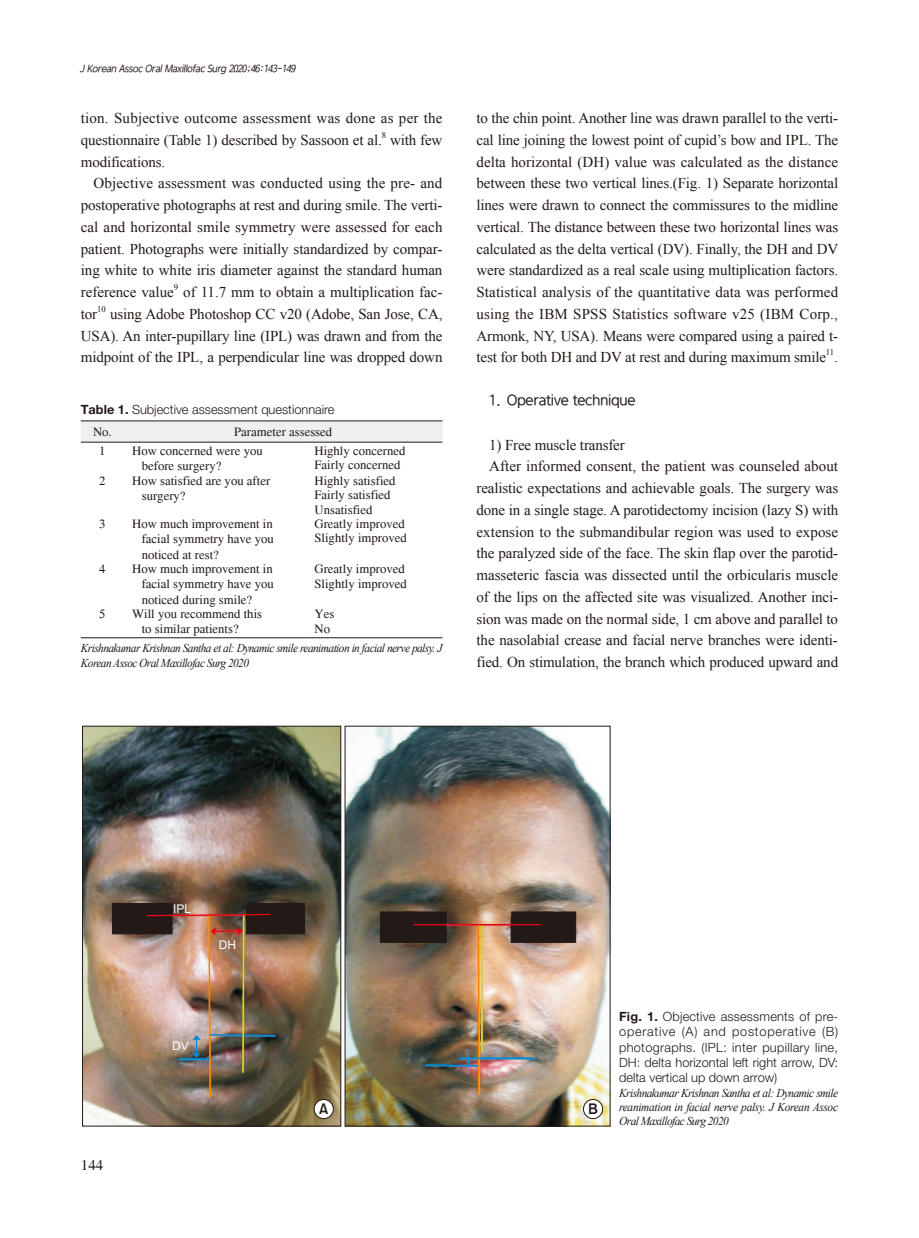
<style>
.page{position:relative;width:919px;height:1238px;background:#fff}
.page>*{position:absolute;margin:0;border:0;box-sizing:border-box;transform-origin:0 0}
.t1{font:15px/21.8px "Times New Roman";letter-spacing:-.01em;color:#231916;text-align:justify}
.t2{font:15px/21.8px "Times New Roman";letter-spacing:.015em;color:#231916}
.t3{font:15px "Times New Roman";letter-spacing:.01em;color:#231916}
.t4{font:15px "Bareun Dotum 1";letter-spacing:-.03em;color:#231916;scale:.95 1}
.t5{font:15px "Times";color:#231916}
.t6{font:15px "Gothic 725 BT Bold A";color:#231916}
.t7{font:12.75px/15.3px "Times";color:#231916}
.t8{font:300 12.75px/15.3px "Helvetica Neue LT Pro";color:#231916;text-align:justify}
.t9{font:italic 12px/14.4px "Times New Roman";letter-spacing:-.05em;color:#231916;scale:.95 1}
.t10{font:12px "Arial";color:#fff}
.t11{font:italic 10.5px "Bareun Dotum 1";color:#231916;scale:.9 1}
.t12{font:8.7px "Times New Roman";color:#231916}
.s1{font-weight:700}
</style>
<div class="page">
<svg style="left:81px;top:421px;width:361px;height:21px"></svg>
<hr style="left:81px;top:420px;width:43px;height:1px;background:#231916">
<hr style="left:124px;top:420px;width:182px;height:1px;background:#231916">
<hr style="left:306px;top:420px;width:136px;height:1px;background:#231916">
<hr style="left:306px;top:442px;width:136px;height:1px;background:#231916">
<hr style="left:81px;top:442px;width:43px;height:1px;background:#231916">
<hr style="left:124px;top:442px;width:182px;height:1px;background:#231916">
<hr style="left:81px;top:637px;width:43px;height:1px;background:#231916">
<hr style="left:124px;top:637px;width:182px;height:1px;background:#231916">
<hr style="left:306px;top:637px;width:136px;height:1px;background:#231916">
<img style="left:82px;top:725px;width:528px;height:401px">
<hr style="left:477px;top:925px;width:2px;height:168px;background:#f08300">
<hr style="left:481px;top:925px;width:1px;height:126px;background:#dbe000">
<hr style="left:459px;top:1057px;width:75px;height:2px;background:#008cd6">
<svg style="left:423px;top:1058px;width:56px;height:9px"></svg>
<div style="left:112px;top:903px;width:33px;height:31px;background:#231916"></div>
<div style="left:143px;top:903px;width:29px;height:10px;background:#231916"></div>
<div style="left:272px;top:903px;width:33px;height:31px;background:#231916"></div>
<div style="left:246px;top:903px;width:29px;height:10px;background:#231916"></div>
<div style="left:380px;top:911px;width:33px;height:31px;background:#231916;border:1px solid #231916"></div>
<div style="left:404px;top:919px;width:42px;height:23px;background:#231916"></div>
<div style="left:405px;top:911px;width:41px;height:10px;background:#231916;border:1px solid #231916"></div>
<div style="left:543px;top:911px;width:33px;height:31px;background:#231916;border:1px solid #231916"></div>
<div style="left:511px;top:918px;width:42px;height:24px;background:#231916"></div>
<div style="left:511px;top:911px;width:42px;height:10px;background:#231916;border:1px solid #231916"></div>
<img style="left:145px;top:913px;width:131px;height:186px">
<hr style="left:413px;top:924px;width:127px;height:1px;background:#e60013">
<p class="t11" style="left:80px;top:64px;width:243px">J Korean Assoc OralMaxillofac Surg 2020;46:143-149</p>
<p class="t2" style="left:81px;top:107px;width:363px">tion. Subjective outcome assessment was done as per the questionnaire (Table 1) described by Sassoon et al.</p>
<p class="t12" style="left:381px;top:129px;width:6px">8</p>
<p class="t1" style="left:390px;top:129px;width:54px">with few</p>
<p class="t1" style="left:81px;top:150px;width:86px">modifications.</p>
<p class="t3" style="left:94px;top:173px;width:350px">Objective assessment was conducted using the pre- and</p>
<p class="t1" style="left:81px;top:194px;width:363px">postoperative photographs at rest and during smile. The verti-</p>
<p class="t1" style="left:81px;top:216px;width:363px">cal and horizontal smile symmetry were assessed for each</p>
<p class="t1" style="left:81px;top:237px;width:363px">patient. Photographs were initially standardized by compar-</p>
<p class="t1" style="left:81px;top:259px;width:363px">ing white to white iris diameter against the standard human</p>
<p class="t1" style="left:81px;top:281px;width:95px">reference value</p>
<p class="t12" style="left:174px;top:281px;width:6px">9</p>
<p class="t1" style="left:183px;top:281px;width:261px">of 11.7 mm to obtain a multiplication fac-</p>
<p class="t1" style="left:81px;top:303px;width:18px">tor</p>
<p class="t12" style="left:97px;top:303px;width:10px">10</p>
<p class="t1" style="left:81px;top:303px;width:363px;text-indent:29px">using Adobe Photoshop CC v20 (Adobe, San Jose, CA, USA). An inter-pupillary line (IPL) was drawn and from the midpoint of the IPL, a perpendicular line was dropped down</p>
<p class="t8" style="left:81px;top:402px;width:255px"><span class="s1">Table 1.</span> Subjective assessment questionnaire</p>
<p class="t7" style="left:93px;top:424px;width:20px">No.</p>
<p class="t7" style="left:234px;top:424px;width:100px">Parameter assessed</p>
<p class="t7" style="left:99px;top:443px;width:8px">1</p>
<p class="t7" style="left:142px;top:443px;width:123px;text-indent:-10px">How concerned were you before surgery?</p>
<p class="t7" style="left:314px;top:443px;width:92px;line-height:14.4px">Highly concerned<br>Fairly concerned</p>
<p class="t7" style="left:99px;top:473px;width:8px">2</p>
<p class="t7" style="left:142px;top:473px;width:130px;text-indent:-10px">How satisfied are you after surgery?</p>
<p class="t7" style="left:314px;top:473px;width:83px;line-height:14.4px">Highly satisfied<br>Fairly satisfied<br>Unsatisfied</p>
<p class="t7" style="left:99px;top:516px;width:8px">3</p>
<p class="t7" style="left:142px;top:516px;width:134px;text-align:justify;text-indent:-10px">How much improvement in facial symmetry have you noticed at rest?</p>
<p class="t7" style="left:314px;top:516px;width:94px;line-height:14.4px">Greatly improved<br>Slightly improved</p>
<p class="t7" style="left:99px;top:561px;width:8px">4</p>
<p class="t7" style="left:142px;top:561px;width:134px;text-align:justify;text-indent:-10px">How much improvement in facial symmetry have you noticed during smile?</p>
<p class="t7" style="left:314px;top:561px;width:94px;line-height:14.4px">Greatly improved<br>Slightly improved</p>
<p class="t7" style="left:99px;top:606px;width:8px">5</p>
<p class="t7" style="left:142px;top:606px;width:122px;text-indent:-10px">Will you recommend this to similar patients?</p>
<p class="t7" style="left:314px;top:606px;width:21px;line-height:14.4px">Yes<br>No</p>
<p class="t9" style="left:81px;top:641px;width:382px">Krishnakumar Krishnan Santha et al: Dynamic smile reanimation in facial nerve palsy. J<br>Korean Assoc Oral Maxillofac Surg 2020</p>
<p class="t1" style="left:476px;top:107px;width:363px">to the chin point. Another line was drawn parallel to the verti&shy;cal line joining the lowest point of cupid’s bow and IPL. The delta horizontal (DH) value was calculated as the distance between these two vertical lines.(Fig. 1) Separate horizontal lines were drawn to connect the commissures to the midline vertical. The distance between these two horizontal lines was calculated as the delta vertical (DV). Finally, the DH and DV were standardized as a real scale using multiplication factors.<br>Statistical analysis of the quantitative data was performed using the IBM SPSS Statistics software v25 (IBM Corp., Armonk, NY, USA). Means were compared using a paired t&shy;test for both DH and DV at rest and during maximum smile</p>
<p class="t12" style="left:825px;top:346px;width:10px">11</p>
<p class="t1" style="left:834px;top:346px;width:5px">.</p>
<p class="t4" style="left:489px;top:393px;width:156px">1. Operative technique</p>
<p class="t1" style="left:489px;top:433px;width:137px">1) Free muscle transfer</p>
<p class="t1" style="left:489px;top:455px;width:350px">After informed consent, the patient was counseled about</p>
<p class="t1" style="left:476px;top:477px;width:363px">realistic expectations and achievable goals. The surgery was</p>
<p class="t1" style="left:476px;top:498px;width:363px">done in a single stage. A parotidectomy incision (lazy S) with</p>
<p class="t1" style="left:476px;top:520px;width:363px">extension to the submandibular region was used to expose</p>
<p class="t1" style="left:476px;top:542px;width:363px">the paralyzed side of the face. The skin flap over the parotid-</p>
<p class="t1" style="left:476px;top:564px;width:363px">masseteric fascia was dissected until the orbicularis muscle</p>
<p class="t1" style="left:476px;top:585px;width:363px">of the lips on the affected site was visualized. Another inci-</p>
<p class="t1" style="left:476px;top:607px;width:363px">sion was made on the normal side, 1 cm above and parallel to</p>
<p class="t1" style="left:476px;top:629px;width:363px">the nasolabial crease and facial nerve branches were identi-</p>
<p class="t1" style="left:476px;top:651px;width:363px">fied. On stimulation, the branch which produced upward and</p>
<p class="t10" style="left:173px;top:904px;width:20px">IPL</p>
<p class="t10" style="left:219px;top:940px;width:19px">DH</p>
<p class="t5" style="left:81px;top:1156px;width:24px">144</p>
<p class="t10" style="left:172px;top:1040px;width:18px">DV</p>
<p class="t6" style="left:319px;top:1100px;width:11px">A</p>
<p class="t6" style="left:588px;top:1100px;width:11px">B</p>
<p class="t8" style="left:619px;top:1008px;width:220px"><span class="s1">Fig. 1.</span> Objective assessments of pre&shy;operative (A) and postoperative (B) photographs. (IPL: inter pupillary line, DH: delta horizontal left right arrow, DV: delta vertical up down arrow)</p>
<p class="t9" style="left:619px;top:1084px;width:232px;text-align:justify">Krishnakumar Krishnan Santha et al: Dynamic smile reanimation in facial nerve palsy. J Korean Assoc Oral Maxillofac Surg 2020</p>
</div>
